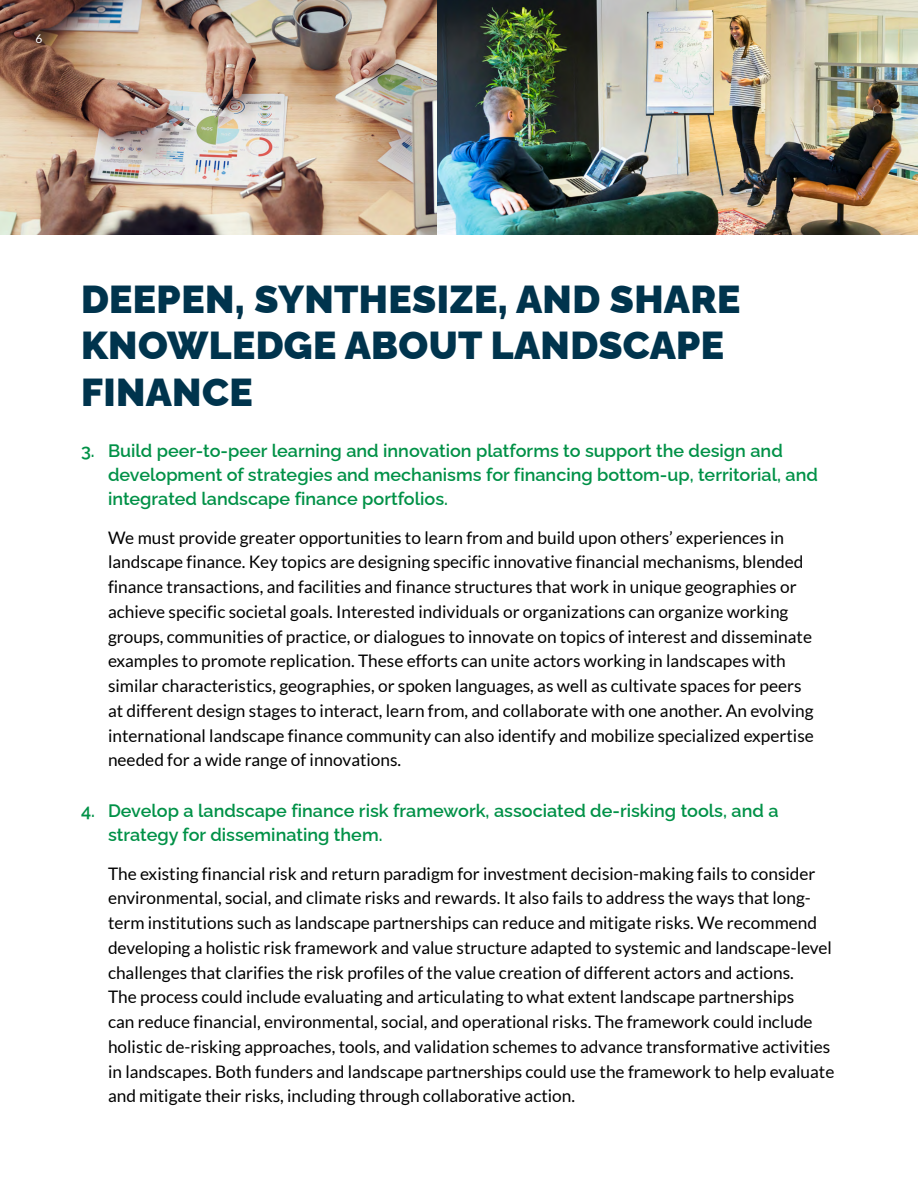
<style>
.page{position:relative;width:918px;height:1188px;background:#fff}
.page>*{position:absolute;margin:0;border:0;box-sizing:border-box;transform-origin:0 0}
.t1{font:100 39px/46.8px "Raleway";letter-spacing:.01em;color:#00344d}
.t2{font:100 18px/24px "Raleway";color:#009147}
.t3{font:17.25px/24.8px "Lato";color:#000}
.t4{font:12px "Lato";color:#fff}
</style>
<div class="page">
<img style="left:0;top:0;width:918px;height:234px">
<p class="t4" style="left:36px;top:32px;width:8px">6</p>
<h1 class="t1" style="left:81px;top:271px;width:661px">DEEPEN, SYNTHESIZE, AND SHARE<br>KNOWLEDGE ABOUT LANDSCAPE<br>FINANCE</h1>
<p class="t2" style="left:108px;top:437px;width:711px;text-indent:-27px">3. Build peer-to-peer learning and innovation platforms to support the design and development of strategies and mechanisms for financing bottom-up, territorial, and integrated landscape finance portfolios.</p>
<p class="t3" style="left:108px;top:525px;width:707px">We must provide greater opportunities to learn from and build upon others’ experiences in landscape finance. Key topics are designing specific innovative financial mechanisms, blended finance transactions, and facilities and finance structures that work in unique geographies or achieve specific societal goals. Interested individuals or organizations can organize working groups, communities of practice, or dialogues to innovate on topics of interest and disseminate examples to promote replication. These efforts can unite actors working in landscapes with similar characteristics, geographies, or spoken languages, as well as cultivate spaces for peers at different design stages to interact, learn from, and collaborate with one another. An evolving international landscape finance community can also identify and mobilize specialized expertise needed for a wide range of innovations.</p>
<p class="t2" style="left:108px;top:797px;width:672px;text-indent:-27px">4. Develop a landscape finance risk framework, associated de-risking tools, and a strategy for disseminating them.</p>
<p class="t3" style="left:108px;top:861px;width:728px">The existing financial risk and return paradigm for investment decision-making fails to consider environmental, social, and climate risks and rewards. It also fails to address the ways that long&shy;term institutions such as landscape partnerships can reduce and mitigate risks. We recommend developing a holistic risk framework and value structure adapted to systemic and landscape-level challenges that clarifies the risk profiles of the value creation of different actors and actions.<br>The process could include evaluating and articulating to what extent landscape partnerships<br>can reduce financial, environmental, social, and operational risks. The framework could include holistic de-risking approaches, tools, and validation schemes to advance transformative activities in landscapes. Both funders and landscape partnerships could use the framework to help evaluate and mitigate their risks, including through collaborative action.</p>
</div>
